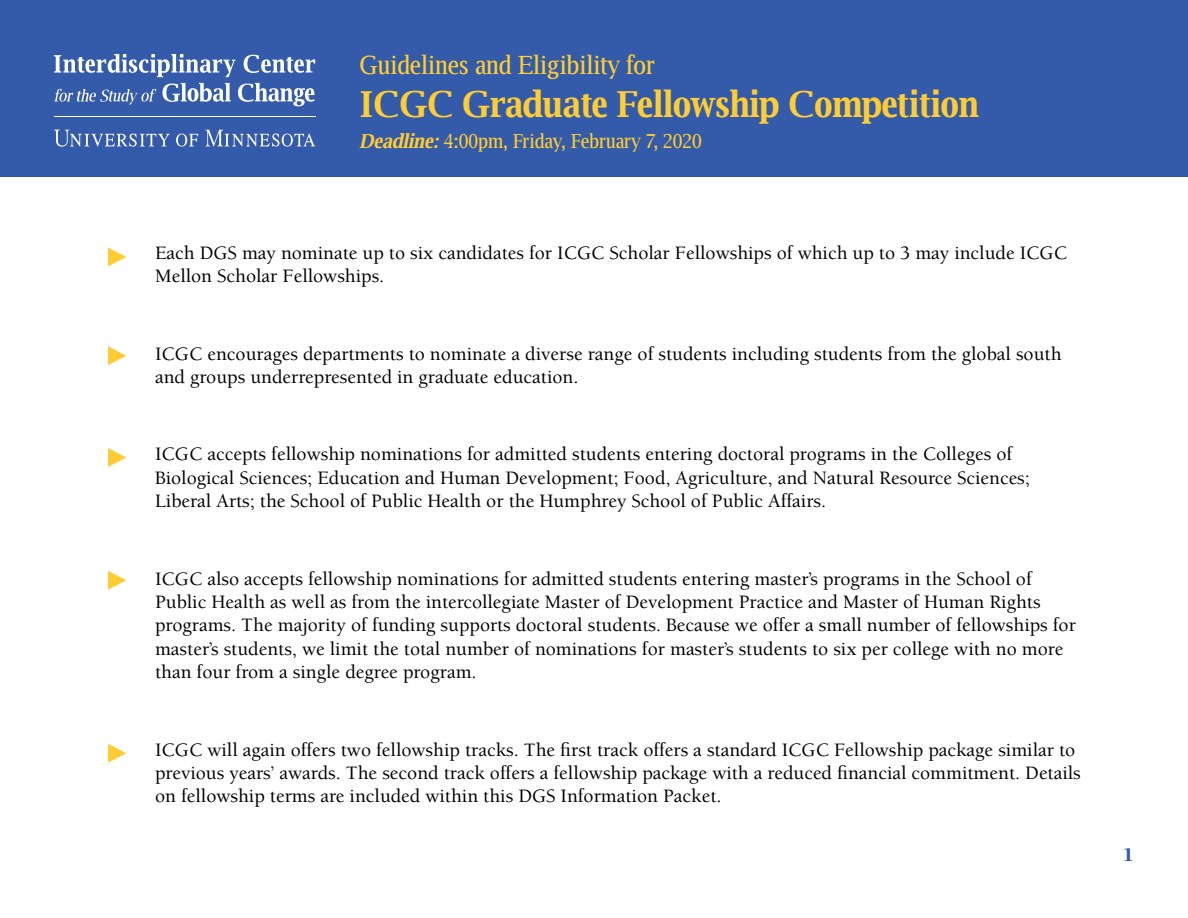
<style>
.page{position:relative;width:1188px;height:918px;background:#fff}
.page>*{position:absolute;margin:0;border:0;box-sizing:border-box;transform-origin:0 0}
.t1{font:700 35.85px "Luxi Serif";color:#fc3}
.t2{font:25.2px "Luxi Serif";color:#fc3}
.t3{font:500 19.5px/23.4px "Berkeley Std";color:#000}
.t4{font:900 19.5px "Berkeley Std";color:#335ba9}
.t5{font:19.35px "Luxi Serif";color:#fc3}
.s1{font-weight:700;font-style:italic}
</style>
<div class="page">
<div style="left:0;top:0;width:1188px;height:176px;background:#335ba9"></div>
<hr style="left:54px;top:116px;width:261px;height:1px;background:#fff">
<svg style="left:205px;top:130px;width:110px;height:17px"></svg>
<svg style="left:176px;top:134px;width:22px;height:13px"></svg>
<svg style="left:54px;top:130px;width:116px;height:17px"></svg>
<svg style="left:54px;top:54px;width:181px;height:23px"></svg>
<svg style="left:243px;top:55px;width:72px;height:18px"></svg>
<svg style="left:54px;top:89px;width:102px;height:15px"></svg>
<svg style="left:162px;top:83px;width:69px;height:19px"></svg>
<svg style="left:238px;top:83px;width:77px;height:23px"></svg>
<svg style="left:108px;top:248px;width:18px;height:18px"></svg>
<svg style="left:108px;top:346px;width:18px;height:19px"></svg>
<svg style="left:108px;top:448px;width:18px;height:19px"></svg>
<svg style="left:108px;top:571px;width:18px;height:19px"></svg>
<svg style="left:108px;top:744px;width:18px;height:19px"></svg>
<p class="t2" style="left:360px;top:49px;width:296px">Guidelines and Eligibility for</p>
<h1 class="t1" style="left:360px;top:81px;width:621px">ICGC Graduate Fellowship Competition</h1>
<p class="t5" style="left:360px;top:129px;width:344px"><span class="s1">Deadline:</span> 4:00pm, Friday, February 7, 2020</p>
<p class="t3" style="left:155px;top:241px;width:913px">Each DGS may nominate up to six candidates for ICGC Scholar Fellowships of which up to 3 may include ICGC<br>Mellon Scholar Fellowships.</p>
<p class="t3" style="left:155px;top:342px;width:908px">ICGC encourages departments to nominate a diverse range of students including students from the global south and groups underrepresented in graduate education.</p>
<p class="t3" style="left:155px;top:443px;width:876px">ICGC accepts fellowship nominations for admitted students entering doctoral programs in the Colleges of<br>Biological Sciences; Education and Human Development; Food, Agriculture, and Natural Resource Sciences;<br>Liberal Arts; the School of Public Health or the Humphrey School of Public Affairs.</p>
<p class="t3" style="left:155px;top:567px;width:922px">ICGC also accepts fellowship nominations for admitted students entering master’s programs in the School of Public Health as well as from the intercollegiate Master of Development Practice and Master of Human Rights programs. The majority of funding supports doctoral students. Because we offer a small number of fellowships for master’s students, we limit the total number of nominations for master’s students to six per college with no more than four from a single degree program.</p>
<p class="t3" style="left:155px;top:738px;width:927px">ICGC will again offers two fellowship tracks. The first track offers a standard ICGC Fellowship package similar to previous years’ awards. The second track offers a fellowship package with a reduced financial commitment. Details on fellowship terms are included within this DGS Information Packet.</p>
<p class="t4" style="left:1123px;top:844px;width:12px">1</p>
</div>
